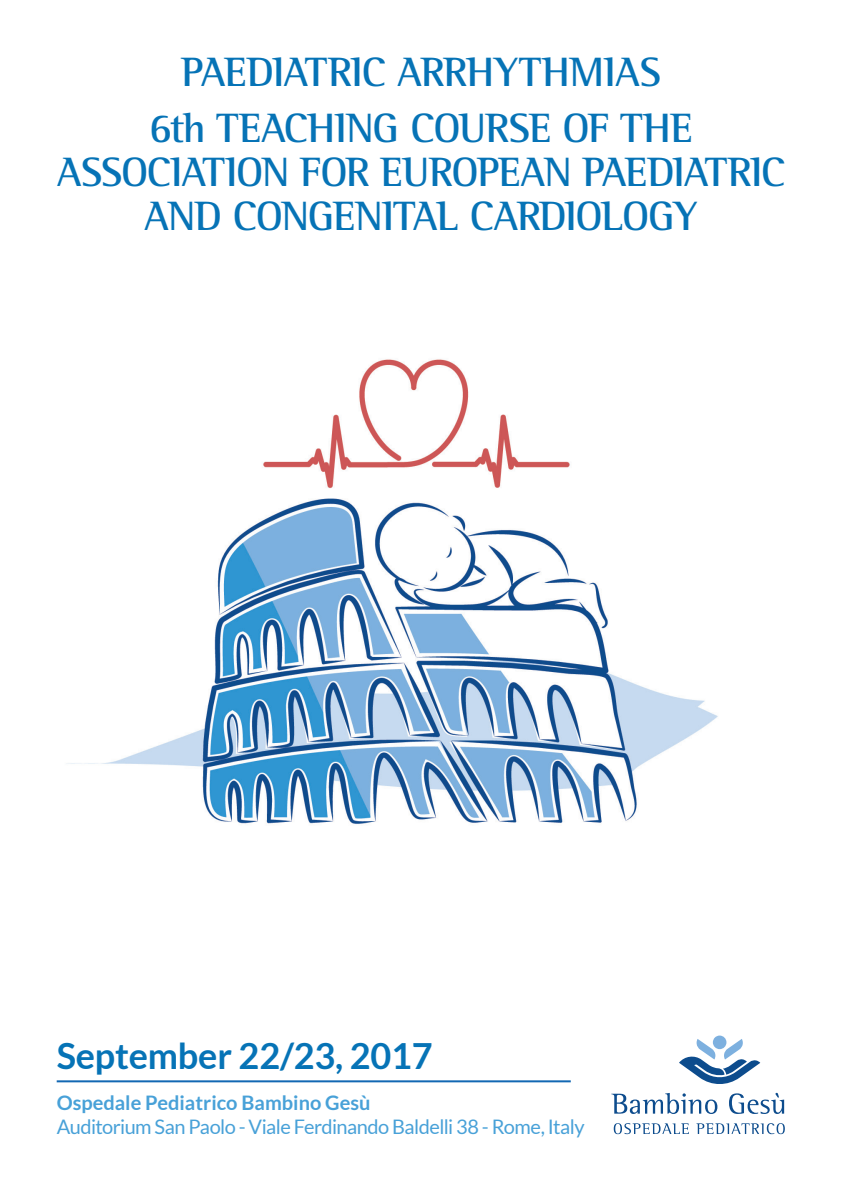
<style>
.page{position:relative;width:842px;height:1191px;background:#fff}
.page>*{position:absolute;margin:0;border:0;box-sizing:border-box;transform-origin:0 0}
.t1{font:700 42px/55.4px "Rotis Semi Serif Std";letter-spacing:-.03em;color:#0673b6;text-align:center}
.t2{font:700 36px "Lato";letter-spacing:-.005em;color:#0673b6}
.t3{font:20px "Lato";letter-spacing:-.03em;color:#48a1d8}
.t4{font:700 20px "Lato";color:#48a1d8}
</style>
<div class="page">
<svg style="left:614px;top:1123px;width:75px;height:11px"></svg>
<svg style="left:696px;top:1123px;width:89px;height:11px"></svg>
<svg style="left:611px;top:1093px;width:106px;height:21px"></svg>
<svg style="left:729px;top:1092px;width:55px;height:22px"></svg>
<svg style="left:679px;top:1035px;width:81px;height:49px"></svg>
<hr style="left:57px;top:1080px;width:514px;height:2px;background:#1268b3">
<img style="left:67px;top:359px;width:651px;height:465px">
<p class="t1" style="left:149px;top:44px;width:546px">PAEDIATRIC ARRHYTHMIAS<br>6th TEACHING COURSE OF THE</p>
<p class="t1" style="left:57px;top:149px;width:730px;line-height:44px">ASSOCIATION FOR EUROPEAN PAEDIATRIC<br>AND CONGENITAL CARDIOLOGY</p>
<p class="t2" style="left:57px;top:1033px;width:378px">September 22/23, 2017</p>
<p class="t4" style="left:57px;top:1090px;width:315px">Ospedale Pediatrico Bambino Gesù</p>
<p class="t3" style="left:57px;top:1114px;width:529px">Auditorium San Paolo - Viale Ferdinando Baldelli 38 - Rome, Italy</p>
</div>
